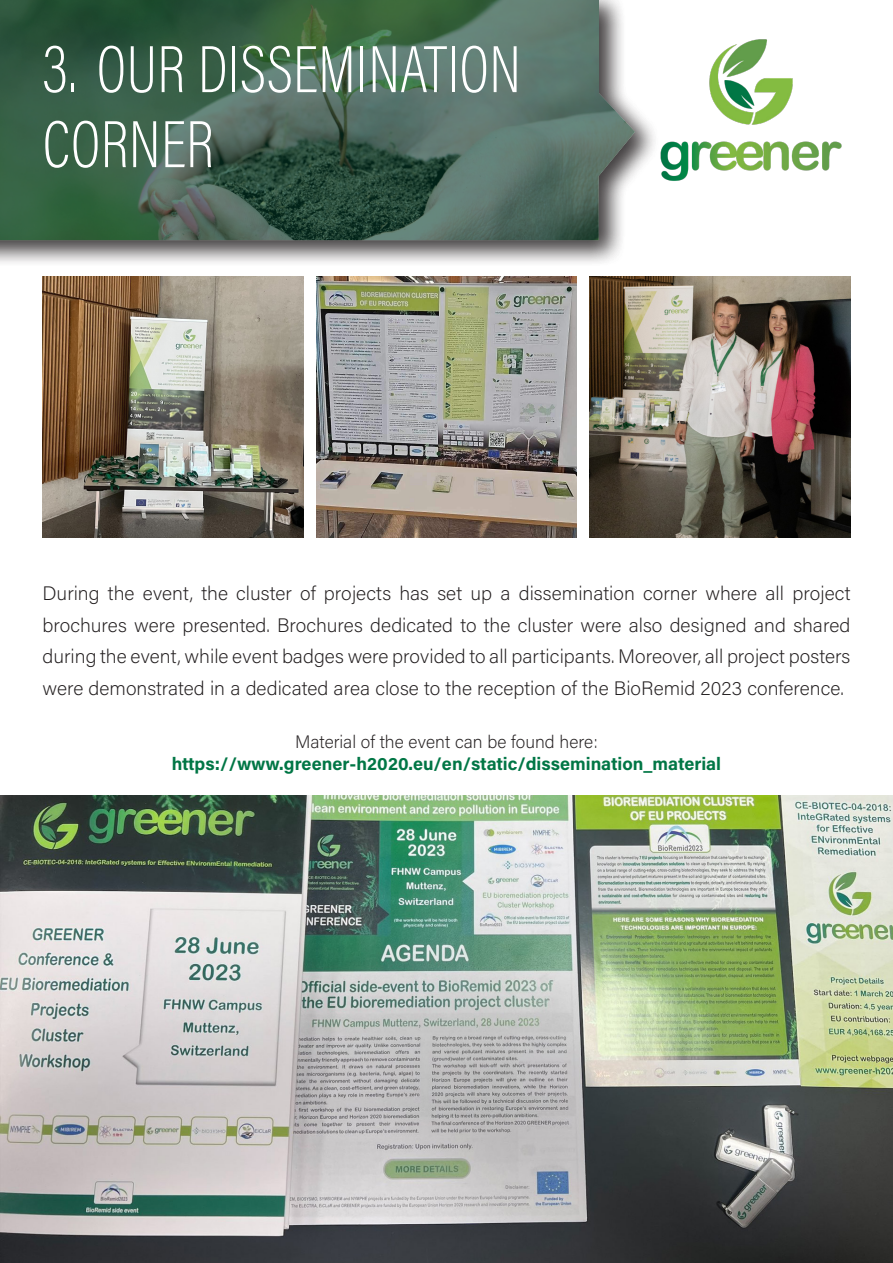
<style>
.page{position:relative;width:893px;height:1263px;background:#fff}
.page>*{position:absolute;margin:0;border:0;box-sizing:border-box;transform-origin:0 0}
.t1{font:67.5px "Acumin Variable Concept";color:#fff;scale:.95 1}
.t2{font:19.5px/31.5px "Acumin Variable Concept";color:#231f20;text-align:justify}
.t3{font:18px "Acumin Variable Concept";color:#007645}
.t4{font:18px "Acumin Variable Concept";color:#231f20}
.s1{font-family:"PF Din Text Comp Pro";font-weight:700}
</style>
<div class="page">
<img style="left:660px;top:39px;width:182px;height:142px">
<img style="left:43px;top:276px;width:260px;height:261px">
<img style="left:316px;top:276px;width:261px;height:261px">
<img style="left:590px;top:276px;width:260px;height:261px">
<img style="left:0;top:795px;width:893px;height:468px">
<div style="left:0;top:0;width:660px;height:267px;background:#231f20;opacity:.75"></div>
<svg style="left:0;top:0;width:635px;height:240px;background:#4a6a58"></svg>
<p class="t1" style="left:43px;top:22px;width:505px">3. OUR DISSEMINATION</p>
<p class="t1" style="left:43px;top:97px;width:182px">CORNER</p>
<p class="t2" style="left:43px;top:577px;width:809px">During the event, the cluster of projects has set up a dissemination corner where all project brochures were presented. Brochures dedicated to the cluster were also designed and shared during the event, while event badges were provided to all participants. Moreover, all project posters were demonstrated in a dedicated area close to the reception of the BioRemid 2023 conference.</p>
<p class="t4" style="left:295px;top:729px;width:304px">Material of the event can be found here:</p>
<p class="t3" style="left:172px;top:751px;width:551px">https://www.greener-h2020.eu/en/static/dissemination<span class="s1">_</span>material</p>
</div>
